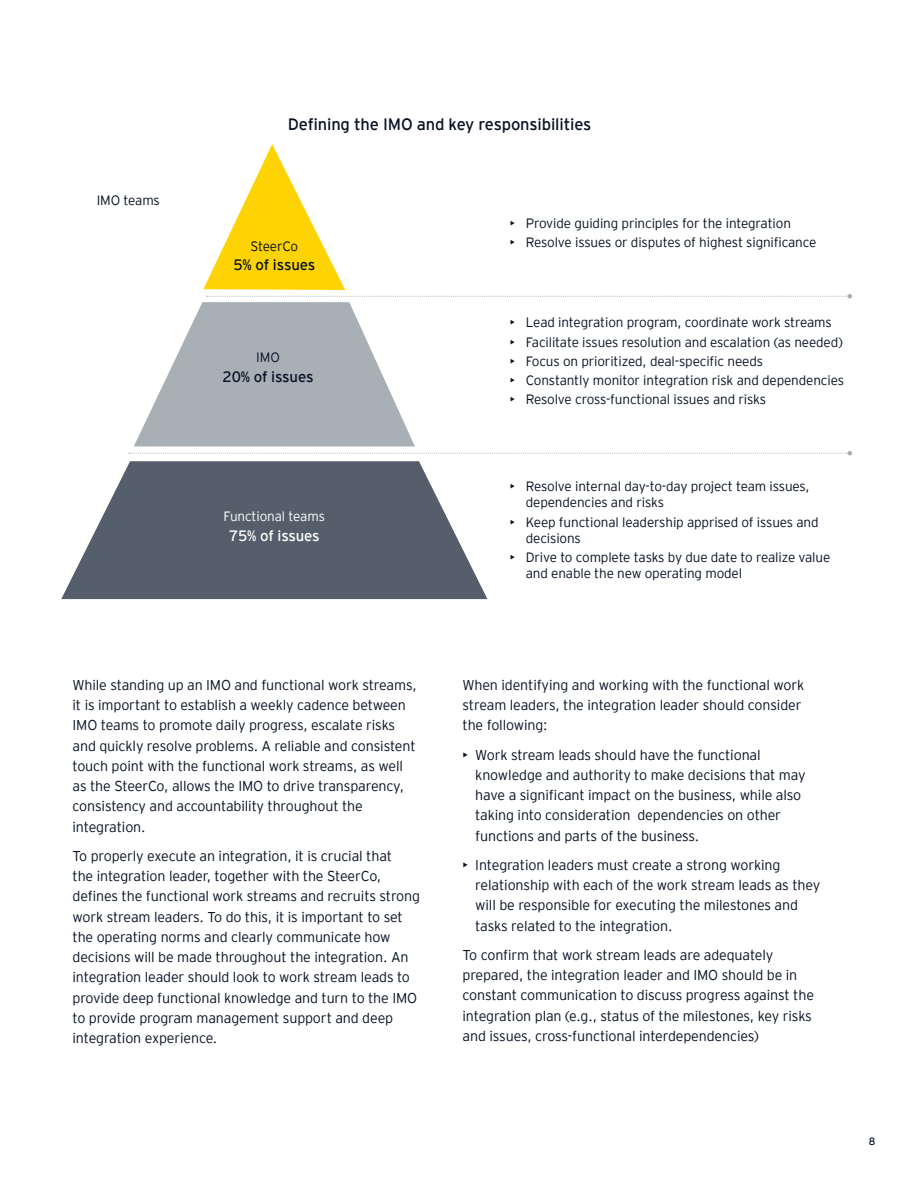
<style>
.page{position:relative;width:918px;height:1188px;background:#fff}
.page>*{position:absolute;margin:0;border:0;box-sizing:border-box;transform-origin:0 0}
.Subhead_1_Regular{font:16.5px "EY Interstate";letter-spacing:-.01em;color:#071224}
.Caption_copy{font:300 15px "EY Interstate";letter-spacing:-.01em;color:#071224}
.Caption_copy-2{font:300 15px "EY Interstate";letter-spacing:-.01em;color:#fff}
.Body_copy{font:300 14.25px/20.2px "EY Interstate";letter-spacing:-.01em;color:#071224}
.Caption_copy-3{font:300 13.5px/16px "EY Interstate";letter-spacing:-.01em;color:#071224}
.Caption_copy-4{font:300 13.5px "EY Interstate";letter-spacing:-.01em;color:#fff}
.t1{font:10.5px "EY Interstate";color:#071224}
</style>
<div class="page">
<svg style="left:61px;top:461px;width:426px;height:138px;fill:#545f6b"></svg>
<svg style="left:129px;top:144px;width:723px;height:312px"></svg>
<p class="Caption_copy-3" style="left:97px;top:191px;width:65px">IMO teams</p>
<p class="Subhead_1_Regular" style="left:288px;top:113px;width:305px">Defining the IMO and key responsibilities</p>
<p class="Caption_copy-3" style="left:250px;top:237px;width:49px">SteerCo</p>
<p class="Caption_copy" style="left:233px;top:254px;width:83px">5% of issues</p>
<p class="Caption_copy-3" style="left:256px;top:348px;width:25px">IMO</p>
<p class="Caption_copy" style="left:223px;top:366px;width:92px">20% of issues</p>
<p class="Caption_copy-4" style="left:224px;top:507px;width:103px">Functional teams</p>
<p class="Caption_copy-2" style="left:229px;top:525px;width:92px">75% of issues</p>
<p class="Caption_copy-3" style="left:510px;top:214px;width:283px">• Provide guiding principles for the integration</p>
<p class="Caption_copy-3" style="left:510px;top:234px;width:308px">• Resolve issues or disputes of highest significance</p>
<p class="Caption_copy-3" style="left:510px;top:314px;width:324px">• Lead integration program, coordinate work streams</p>
<p class="Caption_copy-3" style="left:510px;top:333px;width:335px">• Facilitate issues resolution and escalation (as needed)</p>
<p class="Caption_copy-3" style="left:510px;top:352px;width:255px">• Focus on prioritized, deal-specific needs</p>
<p class="Caption_copy-3" style="left:510px;top:372px;width:336px">• Constantly monitor integration risk and dependencies</p>
<p class="Caption_copy-3" style="left:510px;top:391px;width:258px">• Resolve cross-functional issues and risks</p>
<p class="Caption_copy-3" style="left:526px;top:478px;width:285px;text-indent:-16px">• Resolve internal day-to-day project team issues, dependencies and risks</p>
<p class="Caption_copy-3" style="left:526px;top:513px;width:294px;text-indent:-16px">• Keep functional leadership apprised of issues and decisions</p>
<p class="Caption_copy-3" style="left:526px;top:548px;width:306px;text-indent:-16px">• Drive to complete tasks by due date to realize value and enable the new operating model</p>
<p class="Body_copy" style="left:73px;top:674px;width:346px">While standing up an IMO and functional work streams, it is important to establish a weekly cadence between IMO teams to promote daily progress, escalate risks and quickly resolve problems. A reliable and consistent touch point with the functional work streams, as well as the SteerCo, allows the IMO to drive transparency, consistency and accountability throughout the integration.</p>
<p class="Body_copy" style="left:73px;top:845px;width:349px">To properly execute an integration, it is crucial that<br>the integration leader, together with the SteerCo, defines the functional work streams and recruits strong work stream leaders. To do this, it is important to set the operating norms and clearly communicate how decisions will be made throughout the integration. An integration leader should look to work stream leads to provide deep functional knowledge and turn to the IMO to provide program management support and deep integration experience.</p>
<p class="Body_copy" style="left:463px;top:674px;width:343px">When identifying and working with the functional work stream leaders, the integration leader should consider the following:</p>
<p class="Body_copy" style="left:475px;top:744px;width:332px;text-indent:-13px">• Work stream leads should have the functional knowledge and authority to make decisions that may have a significant impact on the business, while also taking into consideration dependencies on other functions and parts of the business.</p>
<p class="Body_copy" style="left:475px;top:854px;width:347px;text-indent:-13px">• Integration leaders must create a strong working relationship with each of the work stream leads as they will be responsible for executing the milestones and tasks related to the integration.</p>
<p class="Body_copy" style="left:463px;top:944px;width:353px">To confirm that work stream leads are adequately prepared, the integration leader and IMO should be in constant communication to discuss progress against the integration plan (e.g., status of the milestones, key risks and issues, cross-functional interdependencies)</p>
<p class="t1" style="left:869px;top:1133px;width:8px">8</p>
</div>
